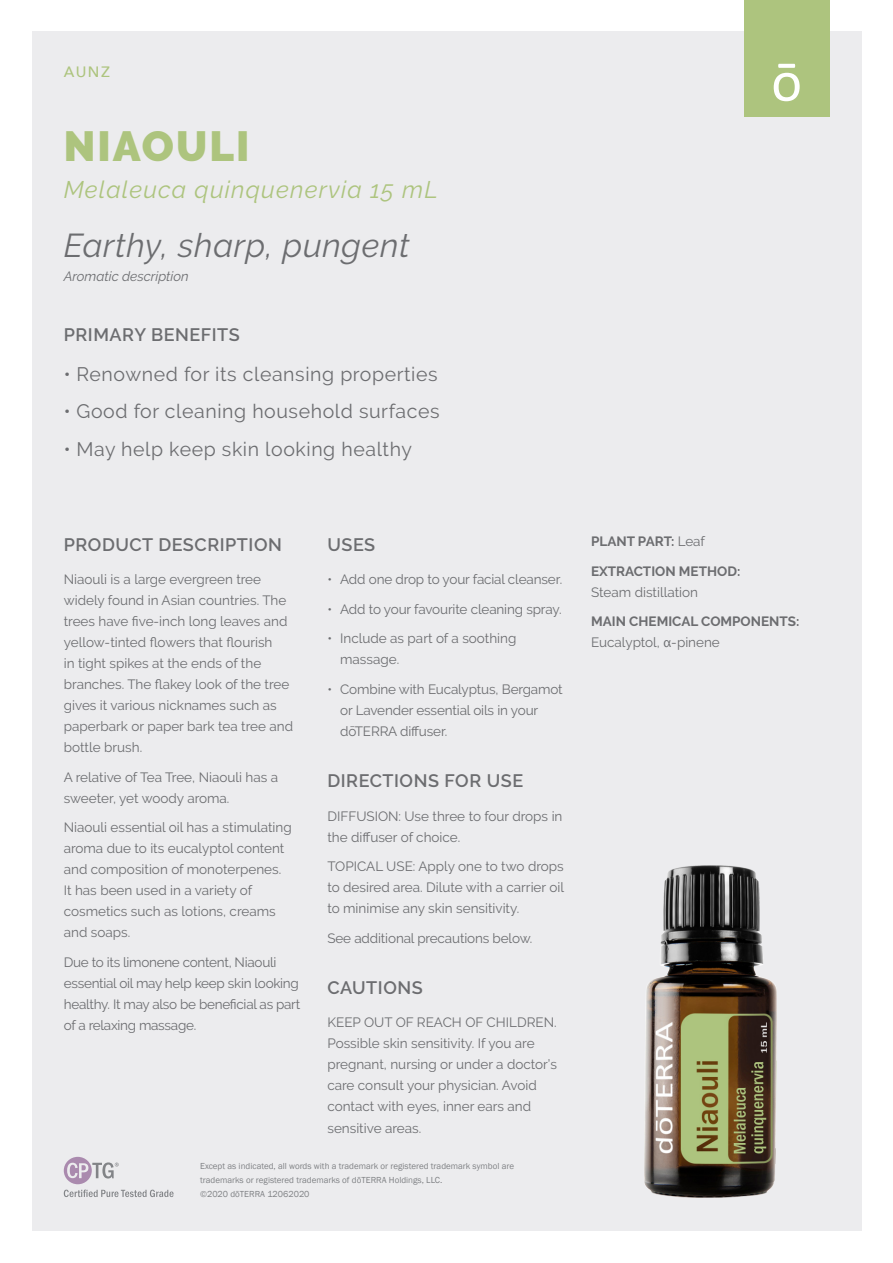
<style>
.page{position:relative;width:893px;height:1263px;background:#fff}
.page>*{position:absolute;margin:0;border:0;box-sizing:border-box;transform-origin:0 0}
.Product_Name{font:900 42px "Raleway";letter-spacing:.05em;color:#adc47e}
.Armoatic_Description{font:italic 33px "Raleway";letter-spacing:.02em;color:#6c6d70}
.Botanical_Name{font:italic 24px "Raleway";letter-spacing:.05em;color:#adc47e}
.t1{font:19.5px "Raleway";letter-spacing:.03em;color:#6c6d70}
.SUB_HEADER{font:600 18px "Raleway";letter-spacing:.03em;color:#6c6d70}
.Tag_details{font:500 15px "Avenir Next";color:#adc47e}
.description{font:13.5px/21px "Raleway";color:#6c6d70}
.description-2{font:13.5px/21px "Raleway";letter-spacing:-.02em;color:#6c6d70}
.description-3{font:700 13.5px/21px "Raleway";color:#6c6d70}
.description-4{font:italic 13.5px "Raleway";color:#6c6d70}
.t2{font:9px/14.1px "Franklin Gothic";color:#808285}
.s1{font-weight:400}
.s2{font-family:"Franklin Gothic";font-weight:400}
</style>
<div class="page">
<div style="left:32px;top:32px;width:829px;height:1199px;background:#ececee"></div>
<div style="left:744px;top:0;width:85px;height:116px;background:#adc47e"></div>
<svg style="left:774px;top:64px;width:26px;height:37px"></svg>
<img style="left:644px;top:865px;width:133px;height:332px">
<svg style="left:64px;top:1157px;width:110px;height:40px"></svg>
<p class="Tag_details" style="left:64px;top:59px;width:48px">AUNZ</p>
<p class="Product_Name" style="left:64px;top:122px;width:187px">NIAOULI</p>
<p class="Botanical_Name" style="left:64px;top:176px;width:376px">Melaleuca quinquenervia 15 mL</p>
<p class="Armoatic_Description" style="left:64px;top:227px;width:347px">Earthy, sharp, pungent</p>
<p class="description-4" style="left:64px;top:269px;width:126px">Aromatic description</p>
<p class="SUB_HEADER" style="left:64px;top:324px;width:178px">PRIMARY BENEFITS</p>
<p class="t1" style="left:64px;top:363px;width:375px">• Renowned for its cleansing properties</p>
<p class="t1" style="left:64px;top:400px;width:377px">• Good for cleaning household surfaces</p>
<p class="t1" style="left:64px;top:438px;width:350px">• May help keep skin looking healthy</p>
<p class="SUB_HEADER" style="left:64px;top:534px;width:220px">PRODUCT DESCRIPTION</p>
<p class="description" style="left:64px;top:569px;width:231px">Niaouli is a large evergreen tree widely found in Asian countries. The trees have five-inch long leaves and yellow-tinted flowers that flourish<br>in tight spikes at the ends of the branches. The flakey look of the tree gives it various nicknames such as paperbark or paper bark tea tree and bottle brush.</p>
<p class="description" style="left:64px;top:767px;width:216px">A relative of Tea Tree, Niaouli has a sweeter, yet woody aroma.</p>
<p class="description" style="left:64px;top:817px;width:229px">Niaouli essential oil has a stimulating aroma due to its eucalyptol content and composition of monoterpenes.<br>It has been used in a variety of cosmetics such as lotions, creams and soaps.</p>
<p class="description-2" style="left:64px;top:952px;width:238px">Due to its limonene content, Niaouli essential oil may help keep skin looking healthy. It may also be beneficial as part of a relaxing massage.</p>
<p class="SUB_HEADER" style="left:327px;top:534px;width:49px">USES</p>
<p class="description" style="left:327px;top:569px;width:236px">• Add one drop to your facial cleanser.</p>
<p class="description" style="left:327px;top:599px;width:236px">• Add to your favourite cleaning spray.</p>
<p class="description" style="left:340px;top:628px;width:178px;text-indent:-13px">• Include as part of a soothing massage.</p>
<p class="description" style="left:340px;top:679px;width:224px;text-indent:-13px">• Combine with Eucalyptus, Bergamot or Lavender essential oils in your dōTERRA diffuser.</p>
<p class="SUB_HEADER" style="left:327px;top:770px;width:197px">DIRECTIONS FOR USE</p>
<p class="description" style="left:327px;top:805px;width:237px">DIFFUSION: Use three to four drops in the diffuser of choice.</p>
<p class="description" style="left:327px;top:856px;width:238px;text-align:justify">TOPICAL USE: Apply one to two drops to desired area. Dilute with a carrier oil to minimise any skin sensitivity.</p>
<p class="description" style="left:327px;top:927px;width:207px">See additional precautions below.</p>
<p class="SUB_HEADER" style="left:327px;top:977px;width:97px">CAUTIONS</p>
<p class="description" style="left:327px;top:1012px;width:231px">KEEP OUT OF REACH OF CHILDREN.<br>Possible skin sensitivity. If you are pregnant, nursing or under a doctor’s care consult your physician. Avoid contact with eyes, inner ears and sensitive areas.</p>
<p class="t2" style="left:200px;top:1159px;width:315px">Except as indicated, all words with a trademark or registered trademark symbol are trademarks or registered trademarks of dōTERRA Holdings, LLC.<br>©2020 dōTERRA 12062020</p>
<p class="description-3" style="left:591px;top:531px;width:115px">PLANT PART: <span class="s1">Leaf</span></p>
<p class="description-3" style="left:591px;top:561px;width:151px">EXTRACTION METHOD:<br><span class="s1">Steam distillation</span></p>
<p class="description-3" style="left:591px;top:611px;width:210px">MAIN CHEMICAL COMPONENTS:<br><span class="s1">Eucalyptol,</span> <span class="s2">α</span><span class="s1">-pinene</span></p>
</div>
